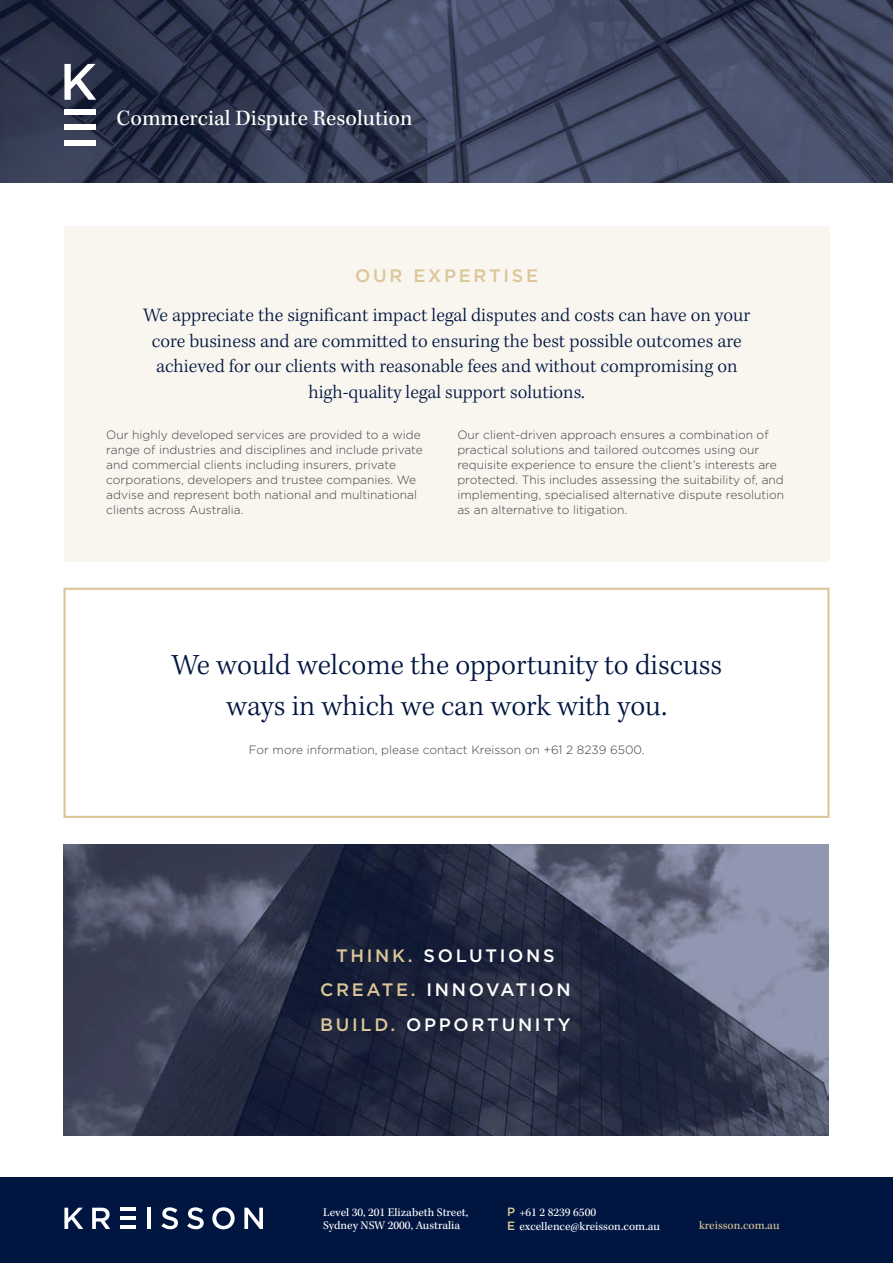
<style>
.page{position:relative;width:893px;height:1263px;background:#fff}
.page>*{position:absolute;margin:0;border:0;box-sizing:border-box;transform-origin:0 0}
.t1{font:300 30px/40.5px "Kepler Std";color:#001641;text-align:center}
.t2{font:22.5px "Kepler Std";color:#fff}
.t3{font:300 19.5px/25.5px "Kepler Std";color:#001641;text-align:center}
.t4{font:500 18px/34.2px "Gotham";letter-spacing:.15em;color:#fff;text-align:center}
.t5{font:500 18px "Gotham";letter-spacing:.15em;color:#dcc699}
.t6{font:300 12px/15px "Gotham";color:#414042}
.t7{font:12px/13.5px "Kepler Std";color:#fff}
.t8{font:12px "Kepler Std";color:#dcc699}
.s1{color:#dcc699}
.s2{font-family:"Gotham";font-weight:500;color:#dcc699}
</style>
<div class="page">
<img style="left:0;top:0;width:893px;height:183px">
<div style="left:64px;top:109px;width:32px;height:6px;background:#fff"></div>
<div style="left:64px;top:125px;width:32px;height:5px;background:#fff"></div>
<div style="left:64px;top:140px;width:32px;height:5px;background:#fff"></div>
<svg style="left:64px;top:64px;width:32px;height:36px"></svg>
<div style="left:64px;top:226px;width:766px;height:336px;background:#f9f5ef"></div>
<div style="left:0;top:1178px;width:893px;height:85px;background:#001641"></div>
<svg style="left:64px;top:1208px;width:19px;height:21px"></svg>
<svg style="left:92px;top:1208px;width:18px;height:21px"></svg>
<hr style="left:147px;top:1208px;width:4px;height:21px;background:#fff">
<svg style="left:161px;top:1207px;width:17px;height:22px"></svg>
<svg style="left:187px;top:1207px;width:17px;height:22px"></svg>
<svg style="left:212px;top:1207px;width:23px;height:22px"></svg>
<svg style="left:244px;top:1208px;width:19px;height:21px"></svg>
<hr style="left:120px;top:1208px;width:16px;height:3px;background:#fff">
<hr style="left:120px;top:1216px;width:16px;height:4px;background:#fff">
<hr style="left:120px;top:1225px;width:16px;height:4px;background:#fff">
<div style="left:63px;top:588px;width:766px;height:230px;border:2px solid #dcc699"></div>
<img style="left:64px;top:844px;width:765px;height:291px">
<h2 class="t2" style="left:117px;top:106px;width:297px">Commercial Dispute Resolution</h2>
<h3 class="t5" style="left:355px;top:265px;width:184px">OUR EXPERTISE</h3>
<p class="t3" style="left:143px;top:303px;width:609px">We appreciate the significant impact legal disputes and costs can have on your core business and are committed to ensuring the best possible outcomes are achieved for our clients with reasonable fees and without compromising on high-quality legal support solutions.</p>
<p class="t6" style="left:106px;top:427px;width:318px">Our highly developed services are provided to a wide range of industries and disciplines and include private and commercial clients including insurers, private corporations, developers and trustee companies. We advise and represent both national and multinational clients across Australia.</p>
<p class="t6" style="left:457px;top:427px;width:328px">Our client-driven approach ensures a combination of practical solutions and tailored outcomes using our requisite experience to ensure the client’s interests are protected. This includes assessing the suitability of, and implementing, specialised alternative dispute resolution as an alternative to litigation.</p>
<h1 class="t1" style="left:171px;top:646px;width:552px">We would welcome the opportunity to discuss ways in which we can work with you.</h1>
<p class="t6" style="left:249px;top:742px;width:397px">For more information, please contact Kreisson on +61 2 8239 6500.</p>
<h3 class="t4" style="left:320px;top:938px;width:252px"><span class="s1">THINK.</span> SOLUTIONS<br><span class="s1">CREATE.</span> INNOVATION<br><span class="s1">BUILD.</span> OPPORTUNITY</h3>
<p class="t7" style="left:323px;top:1206px;width:147px">Level 30, 201 Elizabeth Street,<br>Sydney NSW 2000, Australia</p>
<p class="t7" style="left:507px;top:1206px;width:154px"><span class="s2">P</span> +61 2 8239 6500<br><span class="s2">E</span> excellence@kreisson.com.au</p>
<p class="t8" style="left:699px;top:1219px;width:82px">kreisson.com.au</p>
</div>
